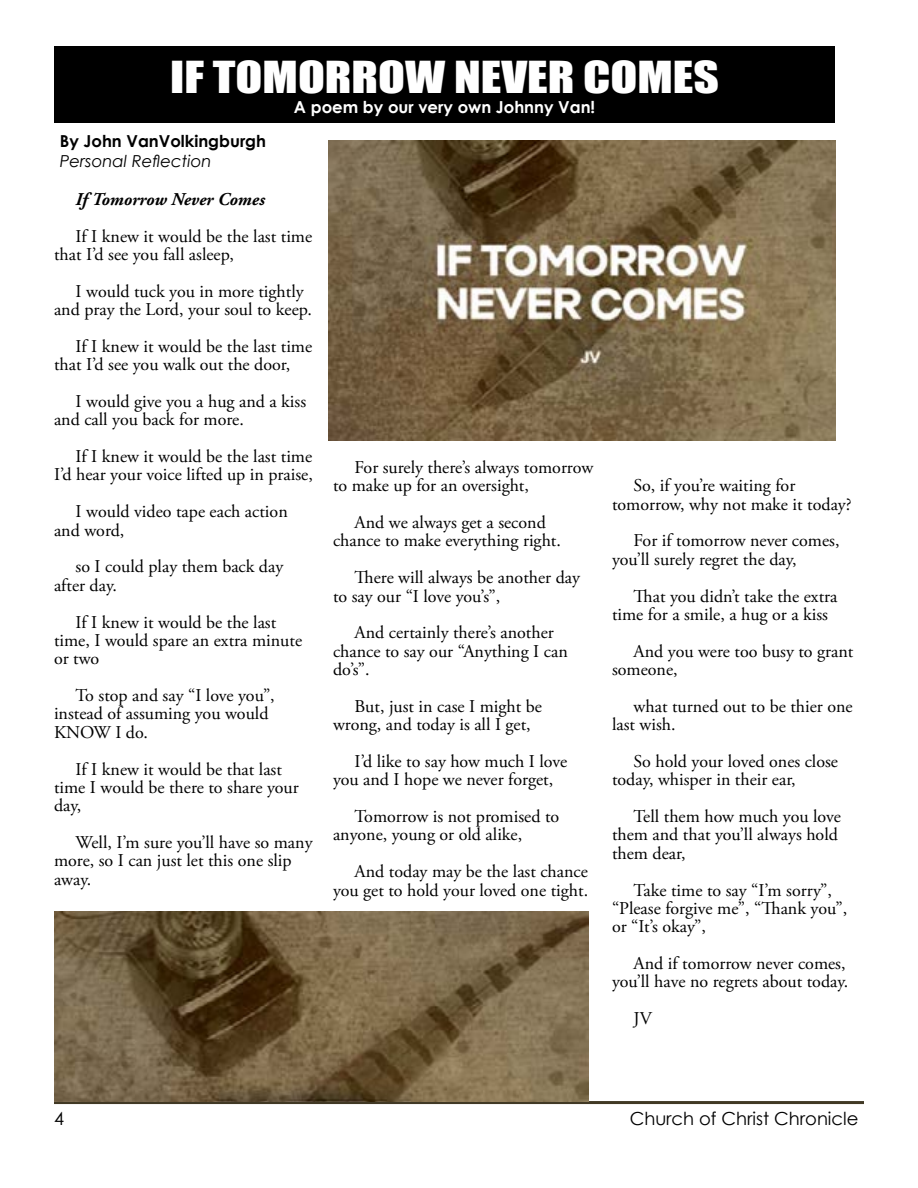
<style>
.page{position:relative;width:918px;height:1188px;background:#fff}
.page>*{position:absolute;margin:0;border:0;box-sizing:border-box;transform-origin:0 0}
.t1{font:40.5px "Impact";color:#fff;scale:1.22 1}
.t2{font:18px/18.5px "Adobe Garamond Pro";color:#000}
.t3{font:18px "Century Gothic";color:#000}
.t4{font:italic 700 18px "Adobe Garamond Pro";color:#000}
.t5{font:700 16.5px "Century Gothic";color:#fff}
.t6{font:700 16.5px "Century Gothic";color:#000}
.t7{font:italic 16.5px "Century Gothic";color:#000}
</style>
<div class="page">
<hr style="left:54px;top:1101px;width:810px;height:3px;background:#413925">
<div style="left:55px;top:46px;width:780px;height:76px;background:#000"></div>
<img style="left:328px;top:141px;width:507px;height:300px">
<img style="left:54px;top:912px;width:534px;height:189px">
<h1 class="t1" style="left:170px;top:46px;width:451px">IF TOMORROW NEVER COMES</h1>
<p class="t5" style="left:294px;top:97px;width:303px">A poem by our very own Johnny Van!</p>
<p class="t6" style="left:60px;top:130px;width:208px">By John VanVolkingburgh</p>
<p class="t7" style="left:60px;top:150px;width:153px">Personal Reflection</p>
<p class="t4" style="left:76px;top:189px;width:191px">If Tomorrow Never Comes</p>
<p class="t2" style="left:54px;top:227px;width:260px;text-indent:22px">If I knew it would be the last time that I’d see you fall asleep,</p>
<p class="t2" style="left:54px;top:282px;width:260px;text-indent:22px">I would tuck you in more tightly and pray the Lord, your soul to keep.</p>
<p class="t2" style="left:54px;top:338px;width:260px;text-indent:22px">If I knew it would be the last time that I’d see you walk out the door,</p>
<p class="t2" style="left:54px;top:393px;width:254px;text-indent:22px">I would give you a hug and a kiss and call you back for more.</p>
<p class="t2" style="left:54px;top:448px;width:260px;text-align:right">If I knew it would be the last time<br>I’d hear your voice lifted up in praise,</p>
<p class="t2" style="left:54px;top:503px;width:235px;text-indent:22px">I would video tape each action and word,</p>
<p class="t2" style="left:54px;top:558px;width:231px;text-indent:22px">so I could play them back day after day.</p>
<p class="t2" style="left:54px;top:613px;width:250px;text-indent:22px">If I knew it would be the last time, I would spare an extra minute or two</p>
<p class="t2" style="left:54px;top:687px;width:222px;text-indent:22px">To stop and say “I love you”, instead of assuming you would<br>KNOW I do.</p>
<p class="t2" style="left:54px;top:760px;width:246px;text-indent:22px">If I knew it would be that last time I would be there to share your day,</p>
<p class="t2" style="left:54px;top:834px;width:260px;text-indent:22px">Well, I’m sure you’ll have so many more, so I can just let this one slip away.</p>
<p class="t2" style="left:333px;top:459px;width:262px;text-indent:22px">For surely there’s always tomorrow to make up for an oversight,</p>
<p class="t2" style="left:333px;top:514px;width:229px;text-align:center">And we always get a second chance to make everything right.</p>
<p class="t2" style="left:333px;top:569px;width:249px;text-indent:22px">There will always be another day to say our “I love you’s”,</p>
<p class="t2" style="left:333px;top:624px;width:236px;text-indent:22px">And certainly there’s another chance to say our “Anything I can do’s”.</p>
<p class="t2" style="left:333px;top:697px;width:210px;text-indent:22px">But, just in case I might be wrong, and today is all I get,</p>
<p class="t2" style="left:333px;top:753px;width:236px;text-indent:22px">I’d like to say how much I love you and I hope we never forget,</p>
<p class="t2" style="left:333px;top:808px;width:228px;text-indent:22px">Tomorrow is not promised to anyone, young or old alike,</p>
<p class="t2" style="left:333px;top:863px;width:257px;text-align:right">And today may be the last chance you get to hold your loved one tight.</p>
<p class="t2" style="left:612px;top:477px;width:241px;text-indent:22px">So, if you’re waiting for tomorrow, why not make it today?</p>
<p class="t2" style="left:612px;top:532px;width:229px;text-indent:22px">For if tomorrow never comes, you’ll surely regret the day,</p>
<p class="t2" style="left:612px;top:587px;width:227px;text-indent:22px">That you didn’t take the extra time for a smile, a hug or a kiss</p>
<p class="t2" style="left:612px;top:642px;width:243px;text-indent:22px">And you were too busy to grant someone,</p>
<p class="t2" style="left:612px;top:697px;width:242px;text-indent:22px">what turned out to be thier one last wish.</p>
<p class="t2" style="left:612px;top:753px;width:228px;text-indent:22px">So hold your loved ones close today, whisper in their ear,</p>
<p class="t2" style="left:612px;top:808px;width:230px;text-indent:22px">Tell them how much you love them and that you’ll always hold them dear,</p>
<p class="t2" style="left:612px;top:881px;width:237px;text-indent:22px">Take time to say “I’m sorry”, “Please forgive me”, “Thank you”, or “It’s okay”,</p>
<p class="t2" style="left:612px;top:955px;width:238px;text-align:right">And if tomorrow never comes, you’ll have no regrets about today.</p>
<p class="t2" style="left:634px;top:1010px;width:20px">JV</p>
<p class="t3" style="left:54px;top:1108px;width:11px">4</p>
<p class="t3" style="left:630px;top:1108px;width:230px">Church of Christ Chronicle</p>
</div>
